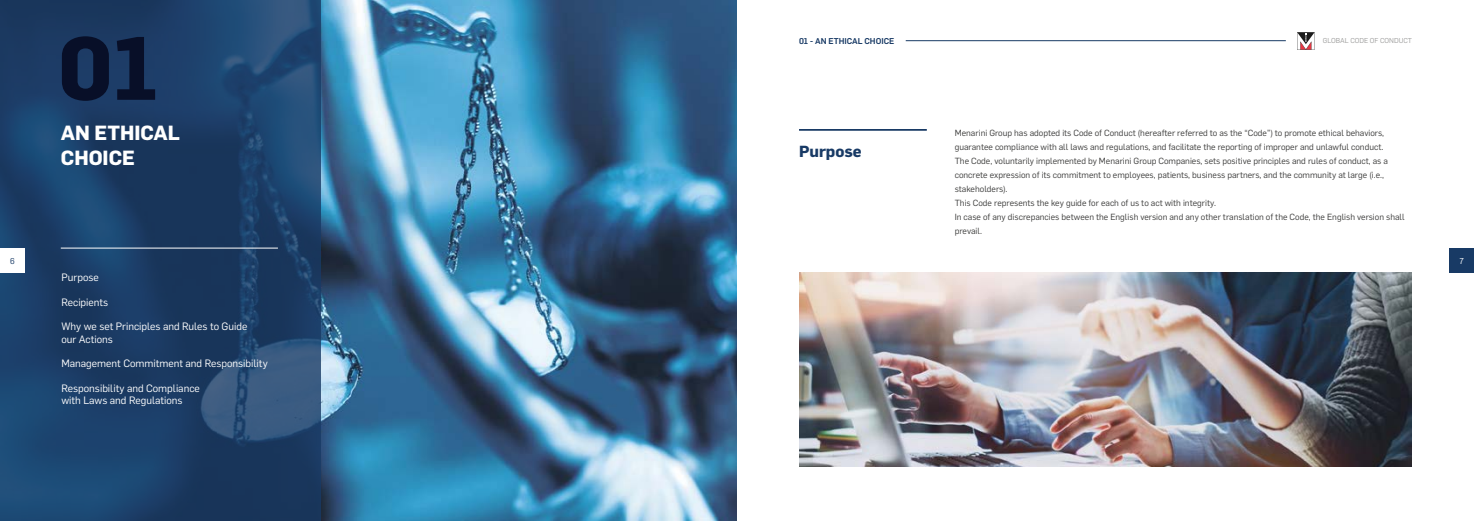
<style>
.page{position:relative;width:1474px;height:521px;background:#fff}
.page>*{position:absolute;margin:0;border:0;box-sizing:border-box;transform-origin:0 0}
.t1{font:700 87.5px "Flama";color:#080f28}
.t2{font:700 20.12px/24.5px "Flama";color:#fff}
.t3{font:700 15.75px "Flama";color:#183a65}
.t4{font:10.5px/12.2px "Flama";color:#fff}
.t5{font:8.75px/14px "Flama";color:#3c3c3b}
.t6{font:500 8.31px "Flama";color:#183a65}
.t7{font:8.31px "Flama";color:#fff}
.t8{font:8.31px "Flama";color:#183a65}
.t9{font:7px "Flama";color:#9d9d9c}
</style>
<div class="page">
<img style="left:320px;top:0;width:417px;height:521px">
<svg style="left:0;top:0;width:320px;height:521px;background:#1d4068"></svg>
<div style="left:1449px;top:248px;width:24px;height:25px;background:#183a65"></div>
<hr style="left:905px;top:40px;width:380px;height:1px;background:#183a65">
<svg style="left:1297px;top:32px;width:17px;height:18px"></svg>
<div style="left:0;top:248px;width:25px;height:25px;background:#fff"></div>
<hr style="left:61px;top:248px;width:217px;height:1px;background:#fff">
<hr style="left:799px;top:129px;width:127px;height:2px;background:#183a65">
<img style="left:799px;top:273px;width:612px;height:193px">
<p class="t8" style="left:10px;top:255px;width:6px">6</p>
<h1 class="t1" style="left:58px;top:3px;width:102px">01</h1>
<h2 class="t2" style="left:61px;top:120px;width:121px">AN ETHICAL<br>CHOICE</h2>
<p class="t4" style="left:61px;top:271px;width:39px">Purpose</p>
<p class="t4" style="left:61px;top:295px;width:48px">Recipients</p>
<p class="t4" style="left:61px;top:320px;width:187px">Why we set Principles and Rules to Guide our Actions</p>
<p class="t4" style="left:61px;top:357px;width:208px">Management Commitment and Responsibility</p>
<p class="t4" style="left:61px;top:381px;width:140px">Responsibility and Compliance with Laws and Regulations</p>
<p class="t6" style="left:799px;top:35px;width:97px">01 - AN ETHICAL CHOICE</p>
<p class="t9" style="left:1322px;top:36px;width:90px">GLOBAL CODE OF CONDUCT</p>
<h3 class="t3" style="left:799px;top:139px;width:64px">Purpose</h3>
<p class="t5" style="left:954px;top:125px;width:451px">Menarini Group has adopted its Code of Conduct (hereafter referred to as the “Code”) to promote ethical behaviors, guarantee compliance with all laws and regulations, and facilitate the reporting of improper and unlawful conduct.<br>The Code, voluntarily implemented by Menarini Group Companies, sets positive principles and rules of conduct, as a concrete expression of its commitment to employees, patients, business partners, and the community at large (i.e., stakeholders).<br>This Code represents the key guide for each of us to act with integrity.<br>In case of any discrepancies between the English version and any other translation of the Code, the English version shall prevail.</p>
<p class="t7" style="left:1459px;top:255px;width:6px">7</p>
</div>
